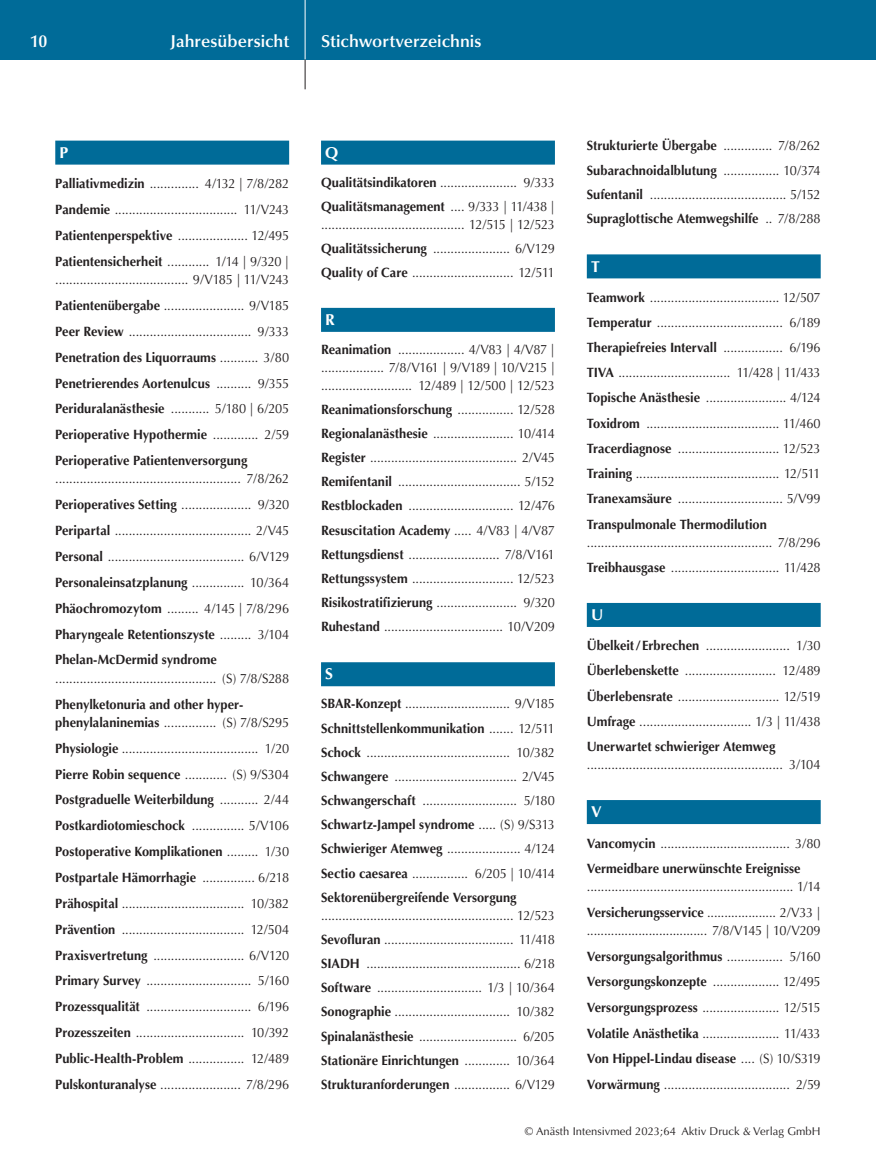
<style>
.page{position:relative;width:876px;height:1174px;background:#fff}
.page>*{position:absolute;margin:0;border:0;box-sizing:border-box;transform-origin:0 0}
.t1{font:600 17.25px "Optima";color:#fff}
.t2{font:700 15.75px "Optima";color:#fff}
.t3{font:13.5px/25.8px "Optima";letter-spacing:-.04em;color:#231f20;text-align:justify;scale:.95 1}
.t4{font:700 13.5px/18.1px "Optima";color:#231f20;scale:.95 1}
.t5{font:11.25px "Optima";letter-spacing:.005em;color:#231f20}
.s1{font-weight:700}
.s2{font-weight:400}
</style>
<div class="page">
<div style="left:0;top:0;width:876px;height:60px;background:#006b98"></div>
<hr style="left:305px;top:0;width:1px;height:60px;background:#fff">
<svg style="left:305px;top:60px;width:1px;height:29px"></svg>
<div style="left:55px;top:141px;width:234px;height:24px;background:#006b98"></div>
<div style="left:321px;top:141px;width:234px;height:24px;background:#006b98"></div>
<div style="left:321px;top:308px;width:234px;height:24px;background:#006b98"></div>
<div style="left:321px;top:662px;width:234px;height:24px;background:#006b98"></div>
<div style="left:587px;top:254px;width:234px;height:24px;background:#006b98"></div>
<div style="left:587px;top:603px;width:234px;height:24px;background:#006b98"></div>
<div style="left:587px;top:800px;width:234px;height:24px;background:#006b98"></div>
<p class="t1" style="left:30px;top:31px;width:19px">10</p>
<p class="t1" style="left:170px;top:31px;width:120px">Jahresübersicht</p>
<p class="t1" style="left:321px;top:31px;width:162px">Stichwortverzeichnis</p>
<p class="t2" style="left:60px;top:143px;width:10px">P</p>
<p class="t3" style="left:55px;top:171px;width:248px"><span class="s1">Palliativmedizin</span> .............. 4/132 | 7/8/282<br><span class="s1">Pandemie</span> ................................... 11/V243<br><span class="s1">Patientenperspektive</span> .................... 12/495<br><span class="s1">Patientensicherheit</span> ............ 1/14 | 9/320 |</p>
<p class="t3" style="left:55px;top:267px;width:248px">...................................... 9/V185 | 11/V243<br><span class="s1">Patientenübergabe</span> ....................... 9/V185<br><span class="s1">Peer Review</span> ................................... 9/333<br><span class="s1">Penetration des Liquorraums</span> ........... 3/80<br><span class="s1">Penetrierendes Aortenulcus</span> .......... 9/355<br><span class="s1">Periduralanästhesie</span> ........... 5/180 | 6/205<br><span class="s1">Perioperative Hypothermie</span> ............. 2/59<br><span class="s1">Perioperative Patientenversorgung</span></p>
<p class="t3" style="left:55px;top:466px;width:248px">..................................................... 7/8/262<br><span class="s1">Perioperatives Setting</span> .................... 9/320<br><span class="s1">Peripartal</span> ....................................... 2/V45<br><span class="s1">Personal</span> ....................................... 6/V129<br><span class="s1">Personaleinsatzplanung</span> ............... 10/364<br><span class="s1">Phäochromozytom</span> ......... 4/145 | 7/8/296<br><span class="s1">Pharyngeale Retentionszyste</span> ......... 3/104<br><span class="s1">Phelan-McDermid syndrome</span></p>
<p class="t3" style="left:55px;top:665px;width:248px">.............................................. (S) 7/8/S288</p>
<p class="t4" style="left:55px;top:695px;width:248px">Phenylketonuria and other hyper&shy;phenylalaninemias <span class="s2">............... (S) 7/8/S295</span></p>
<p class="t3" style="left:55px;top:735px;width:248px"><span class="s1">Physiologie</span> ....................................... 1/20<br><span class="s1">Pierre Robin sequence</span> ............ (S) 9/S304<br><span class="s1">Postgraduelle Weiterbildung</span> ........... 2/44<br><span class="s1">Postkardiotomieschock</span> ............... 5/V106<br><span class="s1">Postoperative Komplikationen</span> ......... 1/30<br><span class="s1">Postpartale Hämorrhagie</span> ............... 6/218<br><span class="s1">Prähospital</span> ................................... 10/382<br><span class="s1">Prävention</span> ................................... 12/504<br><span class="s1">Praxisvertretung</span> .......................... 6/V120<br><span class="s1">Primary Survey</span> .............................. 5/160<br><span class="s1">Prozessqualität</span> .............................. 6/196<br><span class="s1">Prozesszeiten</span> ............................... 10/392<br><span class="s1">Public-Health-Problem</span> ................ 12/489<br><span class="s1">Pulskonturanalyse</span> ....................... 7/8/296</p>
<p class="t2" style="left:325px;top:143px;width:15px">Q</p>
<p class="t3" style="left:321px;top:170px;width:248px;line-height:24.2px"><span class="s1">Qualitätsindikatoren</span> ...................... 9/333<br><span class="s1">Qualitätsmanagement</span> .... 9/333 | 11/438 |</p>
<p class="t3" style="left:321px;top:212px;width:248px;line-height:24.2px">......................................... 12/515 | 12/523<br><span class="s1">Qualitätssicherung</span> ...................... 6/V129<br><span class="s1">Quality of Care</span> ............................. 12/511</p>
<p class="t2" style="left:325px;top:310px;width:11px">R</p>
<p class="t3" style="left:321px;top:341px;width:248px;line-height:17.9px"><span class="s1">Reanimation</span> ................... 4/V83 | 4/V87 | .................. 7/8/V161 | 9/V189 | 10/V215 | .......................... 12/489 | 12/500 | 12/523</p>
<p class="t3" style="left:321px;top:397px;width:248px;line-height:24.2px"><span class="s1">Reanimationsforschung</span> ................ 12/528<br><span class="s1">Regionalanästhesie</span> ....................... 10/414<br><span class="s1">Register</span> .......................................... 2/V45<br><span class="s1">Remifentanil</span> ................................... 5/152<br><span class="s1">Restblockaden</span> .............................. 12/476<br><span class="s1">Resuscitation Academy</span> ..... 4/V83 | 4/V87<br><span class="s1">Rettungsdienst</span> .......................... 7/8/V161<br><span class="s1">Rettungssystem</span> ............................. 12/523<br><span class="s1">Risikostratifizierung</span> ....................... 9/320<br><span class="s1">Ruhestand</span> .................................. 10/V209</p>
<p class="t2" style="left:325px;top:665px;width:9px">S</p>
<p class="t3" style="left:321px;top:692px;width:248px;line-height:24.2px"><span class="s1">SBAR-Konzept</span> .............................. 9/V185<br><span class="s1">Schnittstellenkommunikation</span> ....... 12/511<br><span class="s1">Schock</span> ......................................... 10/382<br><span class="s1">Schwangere</span> ................................... 2/V45<br><span class="s1">Schwangerschaft</span> ........................... 5/180<br><span class="s1">Schwartz-Jampel syndrome</span> ..... (S) 9/S313<br><span class="s1">Schwieriger Atemweg</span> ..................... 4/124<br><span class="s1">Sectio caesarea</span> ................ 6/205 | 10/414<br><span class="s1">Sektorenübergreifende Versorgung</span></p>
<p class="t3" style="left:321px;top:903px;width:248px;line-height:24.2px">....................................................... 12/523<br><span class="s1">Sevofluran</span> ..................................... 11/418<br><span class="s1">SIADH</span> ............................................ 6/218<br><span class="s1">Software</span> .............................. 1/3 | 10/364<br><span class="s1">Sonographie</span> ................................. 10/382<br><span class="s1">Spinalanästhesie</span> ............................ 6/205<br><span class="s1">Stationäre Einrichtungen</span> ............. 10/364<br><span class="s1">Strukturanforderungen</span> ................ 6/V129</p>
<p class="t3" style="left:587px;top:134px;width:248px;line-height:24.5px"><span class="s1">Strukturierte Übergabe</span> .............. 7/8/262<br><span class="s1">Subarachnoidalblutung</span> ................ 10/374<br><span class="s1">Sufentanil</span> ....................................... 5/152<br><span class="s1">Supraglottische Atemwegshilfe</span> .. 7/8/288</p>
<p class="t2" style="left:591px;top:257px;width:10px">T</p>
<p class="t3" style="left:587px;top:284px;width:248px;line-height:25.2px"><span class="s1">Teamwork</span> ..................................... 12/507<br><span class="s1">Temperatur</span> .................................... 6/189<br><span class="s1">Therapiefreies Intervall</span> ................. 6/196<br><span class="s1">TIVA</span> ................................ 11/428 | 11/433<br><span class="s1">Topische Anästhesie</span> ....................... 4/124<br><span class="s1">Toxidrom</span> ...................................... 11/460<br><span class="s1">Tracerdiagnose</span> ............................. 12/523<br><span class="s1">Training</span> ......................................... 12/511<br><span class="s1">Tranexamsäure</span> .............................. 5/V99<br><span class="s1">Transpulmonale Thermodilution</span></p>
<p class="t3" style="left:587px;top:529px;width:248px;line-height:25.2px">..................................................... 7/8/296<br><span class="s1">Treibhausgase</span> ............................... 11/428</p>
<p class="t2" style="left:591px;top:605px;width:14px">U</p>
<p class="t3" style="left:587px;top:633px;width:248px;line-height:25.2px"><span class="s1">Übelkeit/Erbrechen</span> ........................ 1/30<br><span class="s1">Überlebenskette</span> .......................... 12/489<br><span class="s1">Überlebensrate</span> ............................. 12/519<br><span class="s1">Umfrage</span> ................................ 1/3 | 11/438<br><span class="s1">Unerwartet schwieriger Atemweg</span></p>
<p class="t3" style="left:587px;top:751px;width:248px">........................................................ 3/104</p>
<p class="t2" style="left:591px;top:802px;width:12px">V</p>
<p class="t4" style="left:587px;top:830px;width:248px;line-height:25.7px">Vancomycin <span class="s2">..................................... 3/80<br></span>Vermeidbare unerwünschte Ereignisse</p>
<p class="t3" style="left:587px;top:874px;width:248px">........................................................... 1/14<br><span class="s1">Versicherungsservice</span> .................... 2/V33 |</p>
<p class="t3" style="left:587px;top:917px;width:248px">................................... 7/8/V145 | 10/V209<br><span class="s1">Versorgungsalgorithmus</span> ................ 5/160<br><span class="s1">Versorgungskonzepte</span> ................... 12/495<br><span class="s1">Versorgungsprozess</span> ...................... 12/515<br><span class="s1">Volatile Anästhetika</span> ...................... 11/433<br><span class="s1">Von Hippel-Lindau disease</span> .... (S) 10/S319<br><span class="s1">Vorwärmung</span> .................................... 2/59</p>
<p class="t5" style="left:525px;top:1125px;width:297px">© Anästh Intensivmed 2023;64 Aktiv Druck &amp; Verlag GmbH</p>
</div>
